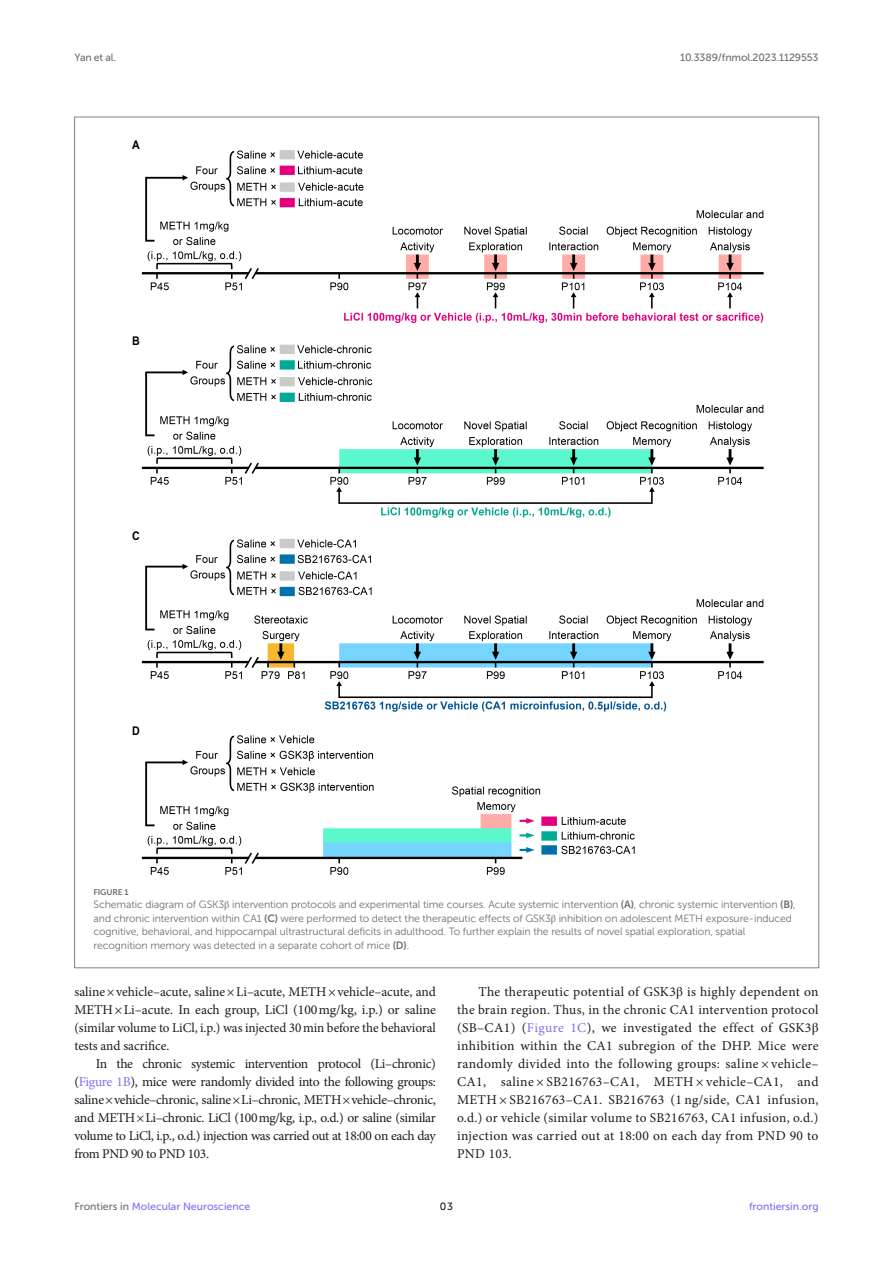
<style>
.page{position:relative;width:893px;height:1263px;background:#fff}
.page>*{position:absolute;margin:0;border:0;box-sizing:border-box;transform-origin:0 0}
.TEXT{font:13.5px/18px "Minion Pro";letter-spacing:-.005em;color:#1b1c1b;text-align:justify}
.t1{font:700 12px "Arial";color:#000;scale:.89 1}
.FIG_LEG{font:10.5px/13.5px "Museo Sans 300";letter-spacing:-.01em;color:#706f70}
.t2{font:10.5px "Museo Sans 500";color:#856df0}
.t3{font:10.5px "Museo Sans 500";letter-spacing:-.015em;color:#706f70}
.t4{font:10.5px "Museo Sans 500";color:#1b1c1b}
.FIG_HD{font:8.25px "Museo Sans 700";letter-spacing:-.01em;color:#706f70}
.s1{font-family:"STIX General"}
.s2{font-family:"Museo Sans 700"}
.s3{color:#856df0}
.s4{color:#706f70}
</style>
<div class="page">
<img style="left:141px;top:150px;width:623px;height:725px">
<p class="t3" style="left:74px;top:51px;width:43px">Yan et al.</p>
<p class="t3" style="left:680px;top:51px;width:140px">10.3389/fnmol.2023.1129553</p>
<p class="t1" style="left:132px;top:136px;width:10px">A</p>
<p class="t1" style="left:132px;top:332px;width:10px">B</p>
<p class="t1" style="left:132px;top:527px;width:10px">C</p>
<p class="t1" style="left:132px;top:722px;width:10px">D</p>
<p class="FIG_HD" style="left:94px;top:887px;width:37px">FIGURE 1</p>
<p class="FIG_LEG" style="left:94px;top:898px;width:704px">Schematic diagram of GSK3<span class="s1">β</span> intervention protocols and experimental time courses. Acute systemic intervention <span class="s2">(A)</span>, chronic systemic intervention <span class="s2">(B)</span>, and chronic intervention within CA1 <span class="s2">(C)</span> were performed to detect the therapeutic effects of GSK3<span class="s1">β</span> inhibition on adolescent METH exposure-induced cognitive, behavioral, and hippocampal ultrastructural deficits in adulthood. To further explain the results of novel spatial exploration, spatial recognition memory was detected in a separate cohort of mice <span class="s2">(D)</span>.</p>
<p class="TEXT" style="left:74px;top:983px;width:363px">saline×vehicle–acute, saline×Li–acute, METH×vehicle–acute, and METH×Li–acute. In each group, LiCl (100mg/kg, i.p.) or saline (similar volume to LiCl, i.p.) was injected 30min before the behavioral tests and sacrifice.</p>
<p class="TEXT" style="left:74px;top:1055px;width:363px;text-indent:21px">In the chronic systemic intervention protocol (Li–chronic) (<span class="s3">Figure 1B</span>), mice were randomly divided into the following groups: saline×vehicle–chronic, saline×Li–chronic, METH×vehicle–chronic, and METH×Li–chronic. LiCl (100mg/kg, i.p., o.d.) or saline (similar volume to LiCl, i.p., o.d.) injection was carried out at 18:00 on each day from PND 90 to PND 103.</p>
<p class="TEXT" style="left:457px;top:983px;width:363px;text-indent:21px">The therapeutic potential of GSK3<span class="s1">β</span> is highly dependent on the brain region. Thus, in the chronic CA1 intervention protocol (SB–CA1) (<span class="s3">Figure 1C</span>), we investigated the effect of GSK3<span class="s1">β </span>inhibition within the CA1 subregion of the DHP. Mice were randomly divided into the following groups: saline × vehicle– CA1, saline × SB216763–CA1, METH × vehicle–CA1, and METH × SB216763–CA1. SB216763 (1 ng/side, CA1 infusion, o.d.) or vehicle (similar volume to SB216763, CA1 infusion, o.d.) injection was carried out at 18:00 on each day from PND 90 to PND 103.</p>
<p class="t2" style="left:74px;top:1200px;width:177px"><span class="s4">Frontiers in</span> Molecular Neuroscience</p>
<p class="t4" style="left:440px;top:1200px;width:15px">03</p>
<p class="t2" style="left:749px;top:1200px;width:71px">frontiersin.org</p>
</div>
